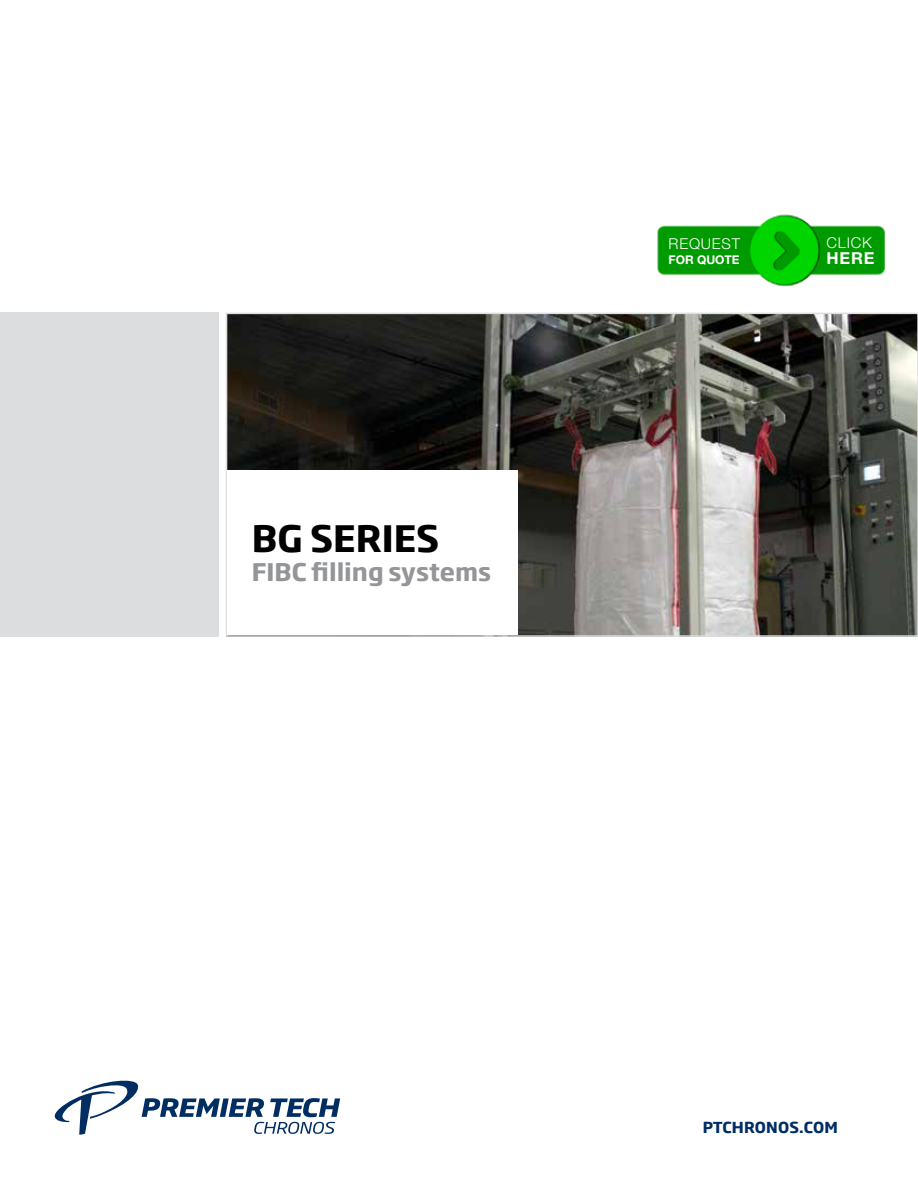
<style>
.page{position:relative;width:918px;height:1188px;background:#fff}
.page>*{position:absolute;margin:0;border:0;box-sizing:border-box;transform-origin:0 0}
.t1{font:700 36px "Soho Gothic Pro";color:#000}
.t2{font:700 24px "Soho Gothic Pro";color:#939598}
.t3{font:700 16.5px "Helvetica Neue LT Std";color:#fff}
.t4{font:700 15px "Soho Gothic Pro";letter-spacing:.015em;color:#002d62}
.t5{font:300 15px "Helvetica Neue LT Std";letter-spacing:.05em;color:#fff}
.t6{font:700 12px "Helvetica Neue LT Std";color:#fff}
</style>
<div class="page">
<svg style="left:55px;top:1081px;width:285px;height:54px"></svg>
<img style="left:229px;top:316px;width:686px;height:318px">
<div style="left:226px;top:313px;width:692px;height:324px;border:2px solid #dcddde"></div>
<div style="left:227px;top:471px;width:291px;height:164px;background:#fff"></div>
<div style="left:0;top:313px;width:219px;height:324px;background:#dcddde"></div>
<img style="left:657px;top:214px;width:229px;height:73px">
<h1 class="t1" style="left:252px;top:510px;width:189px">BG SERIES</h1>
<p class="t2" style="left:252px;top:553px;width:241px">FIBC filling systems</p>
<p class="t5" style="left:669px;top:234px;width:73px">REQUEST</p>
<p class="t6" style="left:669px;top:252px;width:73px">FOR QUOTE</p>
<p class="t5" style="left:827px;top:233px;width:47px">CLICK</p>
<p class="t3" style="left:827px;top:248px;width:49px">HERE</p>
<p class="t4" style="left:703px;top:1116px;width:137px">PTCHRONOS.COM</p>
</div>
